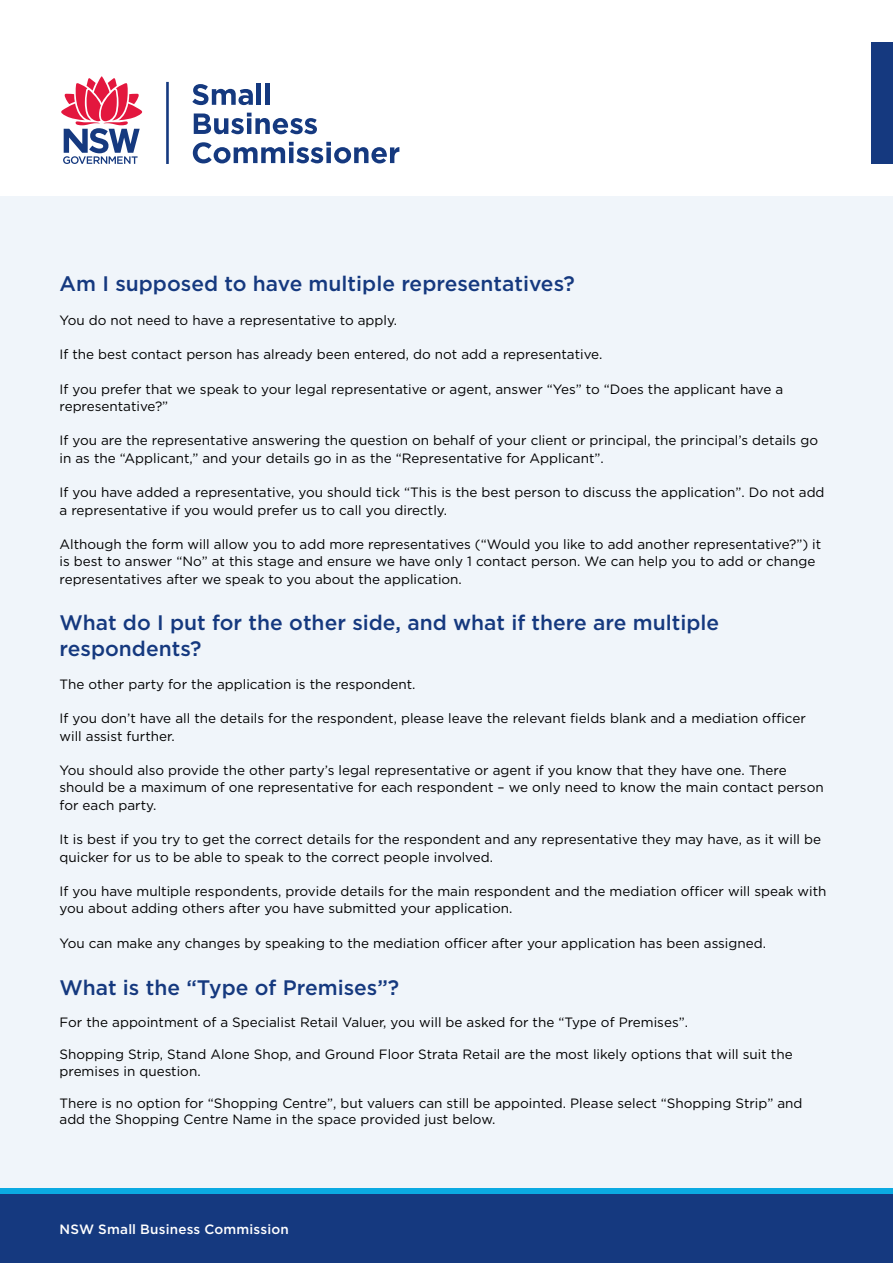
<style>
.page{position:relative;width:893px;height:1263px;background:#fff}
.page>*{position:absolute;margin:0;border:0;box-sizing:border-box;transform-origin:0 0}
.t1{font:500 21px/25.2px "Gotham";color:#15397f}
.t2{font:13.5px/17.2px "Gotham";color:#000}
.t3{font:500 13.5px "Gotham";letter-spacing:.015em;color:#fff}
</style>
<div class="page">
<div style="left:0;top:196px;width:893px;height:997px;background:#f0f5fa"></div>
<div style="left:0;top:1188px;width:893px;height:75px;background:#15397f"></div>
<div style="left:0;top:1188px;width:893px;height:5px;background:#0baae2"></div>
<svg style="left:61px;top:76px;width:82px;height:88px"></svg>
<svg style="left:192px;top:84px;width:61px;height:21px"></svg>
<hr style="left:257px;top:83px;width:4px;height:22px;background:#15397f">
<div style="left:265px;top:83px;width:5px;height:22px;background:#15397f"></div>
<svg style="left:194px;top:113px;width:123px;height:21px"></svg>
<svg style="left:193px;top:142px;width:206px;height:21px"></svg>
<hr style="left:166px;top:82px;width:3px;height:82px;background:#15397f">
<div style="left:872px;top:43px;width:21px;height:121px;background:#15397f"></div>
<h1 class="t1" style="left:60px;top:271px;width:517px">Am I supposed to have multiple representatives?</h1>
<p class="t2" style="left:60px;top:311px;width:339px">You do not need to have a representative to apply.</p>
<p class="t2" style="left:60px;top:345px;width:544px">If the best contact person has already been entered, do not add a representative.</p>
<p class="t2" style="left:60px;top:380px;width:725px">If you prefer that we speak to your legal representative or agent, answer “Yes” to “Does the applicant have a representative?”</p>
<p class="t2" style="left:60px;top:432px;width:760px">If you are the representative answering the question on behalf of your client or principal, the principal’s details go in as the “Applicant,” and your details go in as the “Representative for Applicant”.</p>
<p class="t2" style="left:60px;top:484px;width:767px">If you have added a representative, you should tick “This is the best person to discuss the application”. Do not add a representative if you would prefer us to call you directly.</p>
<p class="t2" style="left:60px;top:535px;width:763px">Although the form will allow you to add more representatives (“Would you like to add another representative?”) it is best to answer “No” at this stage and ensure we have only 1 contact person. We can help you to add or change representatives after we speak to you about the application.</p>
<h1 class="t1" style="left:60px;top:610px;width:661px">What do I put for the other side, and what if there are multiple respondents?</h1>
<p class="t2" style="left:60px;top:675px;width:357px">The other party for the application is the respondent.</p>
<p class="t2" style="left:60px;top:710px;width:748px">If you don’t have all the details for the respondent, please leave the relevant fields blank and a mediation officer will assist further.</p>
<p class="t2" style="left:60px;top:761px;width:766px">You should also provide the other party’s legal representative or agent if you know that they have one. There should be a maximum of one representative for each respondent – we only need to know the main contact person for each party.</p>
<p class="t2" style="left:60px;top:830px;width:763px">It is best if you try to get the correct details for the respondent and any representative they may have, as it will be quicker for us to be able to speak to the correct people involved.</p>
<p class="t2" style="left:60px;top:882px;width:768px">If you have multiple respondents, provide details for the main respondent and the mediation officer will speak with you about adding others after you have submitted your application.</p>
<p class="t2" style="left:60px;top:934px;width:708px">You can make any changes by speaking to the mediation officer after your application has been assigned.</p>
<h1 class="t1" style="left:60px;top:974px;width:341px">What is the “Type of Premises”?</h1>
<p class="t2" style="left:60px;top:1013px;width:630px">For the appointment of a Specialist Retail Valuer, you will be asked for the “Type of Premises”.</p>
<p class="t2" style="left:60px;top:1046px;width:735px;line-height:16.2px">Shopping Strip, Stand Alone Shop, and Ground Floor Strata Retail are the most likely options that will suit the premises in question.</p>
<p class="t2" style="left:60px;top:1095px;width:744px;line-height:16.2px">There is no option for “Shopping Centre”, but valuers can still be appointed. Please select “Shopping Strip” and add the Shopping Centre Name in the space provided just below.</p>
<p class="t3" style="left:60px;top:1220px;width:231px">NSW Small Business Commission</p>
</div>
